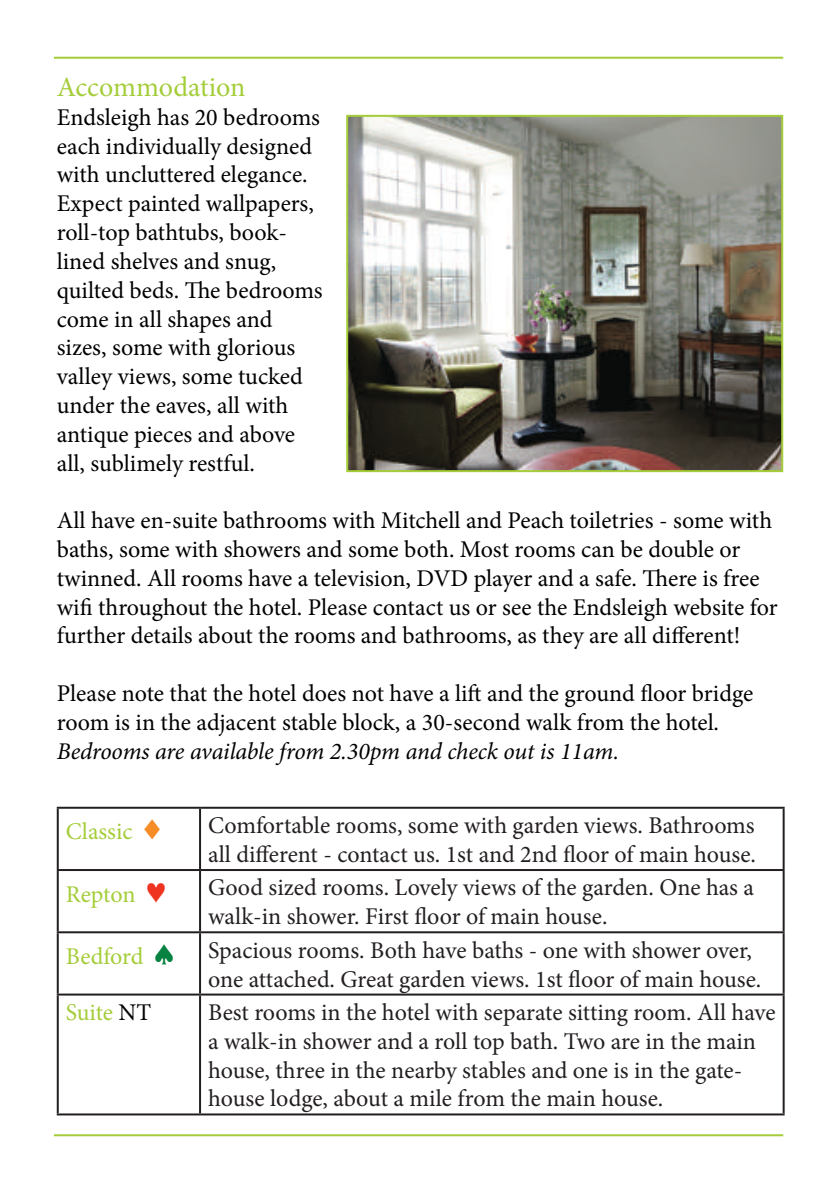
<style>
.page{position:relative;width:840px;height:1191px;background:#fff}
.page>*{position:absolute;margin:0;border:0;box-sizing:border-box;transform-origin:0 0}
.t1{font:28px "Minion Pro";color:#a4cd39}
.t2{font:24px/28.8px "Minion Pro";color:#000}
.t3{font:24px/28.8px "Minion Pro";letter-spacing:-.005em;color:#231f20}
.t4{font:italic 24px "Minion Pro";letter-spacing:-.01em;color:#000}
.t5{font:24px "Minion Pro";color:#a4cd39}
.s1{font-family:"Cards";font-size:28px;color:#f68c26}
.s2{font-family:"Cards";font-size:28px;color:#ef3522}
.s3{color:#a4cd39}
.s4{font-family:"Cards";font-size:28px;color:#078241}
.s5{color:#040503}
</style>
<div class="page">
<hr style="left:54px;top:57px;width:728px;height:2px;background:#a4cd39">
<hr style="left:54px;top:1134px;width:728px;height:2px;background:#a4cd39">
<hr style="left:57px;top:806px;width:143px;height:2px;background:#231f20">
<hr style="left:57px;top:808px;width:2px;height:61px;background:#231f20">
<hr style="left:200px;top:806px;width:584px;height:2px;background:#231f20">
<hr style="left:199px;top:808px;width:2px;height:61px;background:#231f20">
<hr style="left:782px;top:808px;width:2px;height:61px;background:#231f20">
<hr style="left:57px;top:869px;width:143px;height:2px;background:#231f20">
<hr style="left:57px;top:871px;width:2px;height:60px;background:#231f20">
<hr style="left:200px;top:869px;width:584px;height:2px;background:#231f20">
<hr style="left:199px;top:871px;width:2px;height:60px;background:#231f20">
<hr style="left:782px;top:871px;width:2px;height:60px;background:#231f20">
<hr style="left:57px;top:931px;width:143px;height:2px;background:#231f20">
<hr style="left:57px;top:933px;width:2px;height:60px;background:#231f20">
<hr style="left:200px;top:931px;width:584px;height:2px;background:#231f20">
<hr style="left:199px;top:933px;width:2px;height:60px;background:#231f20">
<hr style="left:782px;top:933px;width:2px;height:60px;background:#231f20">
<hr style="left:57px;top:993px;width:143px;height:2px;background:#231f20">
<hr style="left:57px;top:995px;width:2px;height:118px;background:#231f20">
<hr style="left:200px;top:993px;width:584px;height:2px;background:#231f20">
<hr style="left:199px;top:995px;width:2px;height:118px;background:#231f20">
<hr style="left:782px;top:995px;width:2px;height:118px;background:#231f20">
<hr style="left:57px;top:1113px;width:143px;height:2px;background:#231f20">
<hr style="left:200px;top:1113px;width:584px;height:2px;background:#231f20">
<img style="left:349px;top:118px;width:430px;height:351px">
<div style="left:346px;top:115px;width:436px;height:357px;border:2px solid #a4cd39"></div>
<p class="t1" style="left:57px;top:68px;width:190px">Accommodation</p>
<p class="t2" style="left:57px;top:103px;width:267px">Endsleigh has 20 bedrooms each individually designed with uncluttered elegance.<br>Expect painted wallpapers, roll-top bathtubs, book&shy;lined shelves and snug, quilted beds. The bedrooms come in all shapes and sizes, some with glorious valley views, some tucked under the eaves, all with antique pieces and above all, sublimely restful.</p>
<p class="t2" style="left:57px;top:506px;width:722px">All have en-suite bathrooms with Mitchell and Peach toiletries - some with baths, some with showers and some both. Most rooms can be double or twinned. All rooms have a television, DVD player and a safe. There is free wifi throughout the hotel. Please contact us or see the Endsleigh website for further details about the rooms and bathrooms, as they are all different!</p>
<p class="t2" style="left:57px;top:679px;width:697px">Please note that the hotel does not have a lift and the ground floor bridge room is in the adjacent stable block, a 30-second walk from the hotel.</p>
<p class="t4" style="left:57px;top:734px;width:563px">Bedrooms are available from 2.30pm and check out is 11am.</p>
<p class="t5" style="left:66px;top:815px;width:97px">Classic <span class="s1">2</span></p>
<p class="t3" style="left:208px;top:811px;width:549px">Comfortable rooms, some with garden views. Bathrooms all different - contact us. 1st and 2nd floor of main house.</p>
<p class="t5" style="left:66px;top:877px;width:101px">Repton <span class="s2">1</span></p>
<p class="t3" style="left:208px;top:873px;width:547px">Good sized rooms. Lovely views of the garden. One has a walk-in shower. First floor of main house.</p>
<p class="t3" style="left:208px;top:935px;width:554px;text-indent:-142px"><span class="s3">Bedford</span> <span class="s4">s</span> Spacious rooms. Both have baths - one with shower over, one attached. Great garden views. 1st floor of main house.</p>
<p class="t5" style="left:66px;top:996px;width:87px">Suite <span class="s5">NT</span></p>
<p class="t3" style="left:208px;top:998px;width:568px">Best rooms in the hotel with separate sitting room. All have a walk-in shower and a roll top bath. Two are in the main house, three in the nearby stables and one is in the gate&shy;house lodge, about a mile from the main house.</p>
</div>
